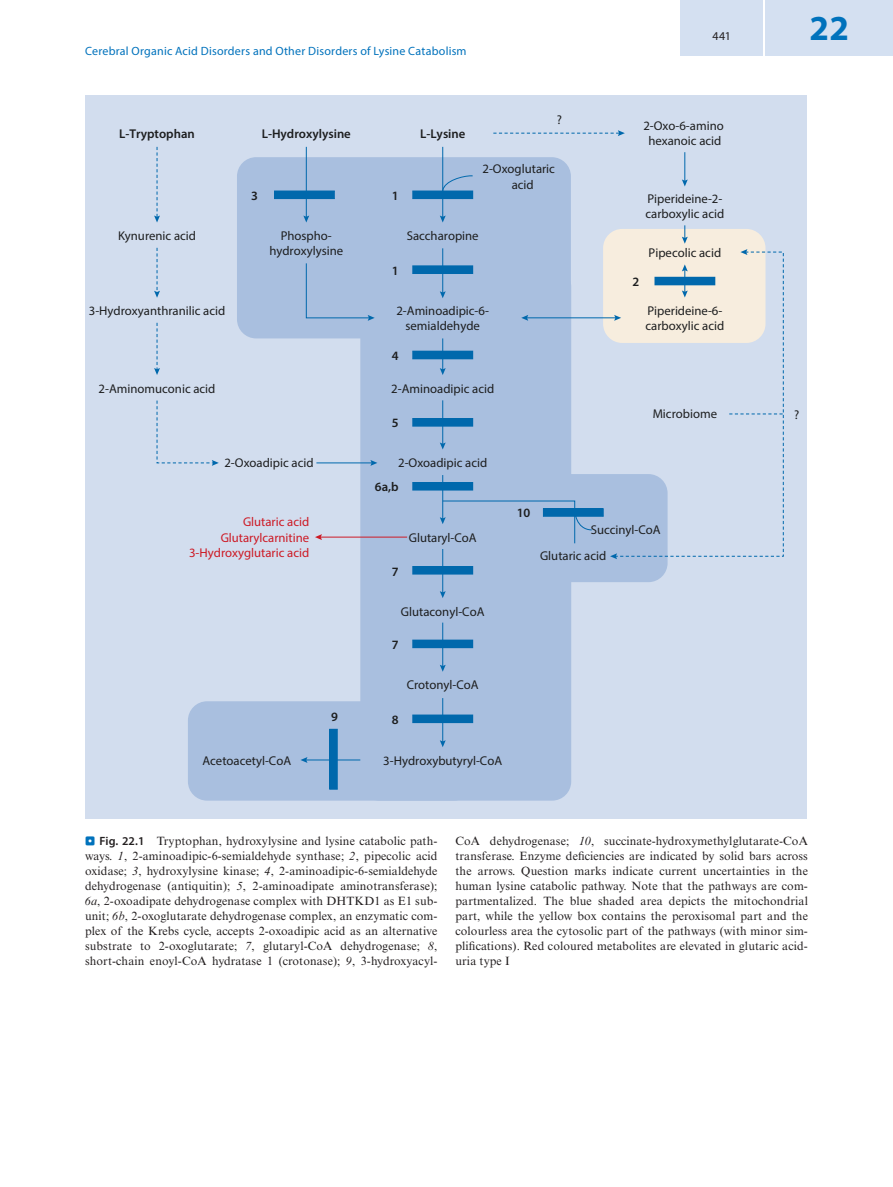
<style>
.page{position:relative;width:893px;height:1187px;background:#fff}
.page>*{position:absolute;margin:0;border:0;box-sizing:border-box;transform-origin:0 0}
.t1{font:700 35.25px "Myriad Pro";color:#0072bc}
.t2{font:12.75px/15.3px "Myriad Pro Regular 2";color:#1d1e1f;text-align:center}
.t3{font:12.75px "Myriad Pro Semibold 2";color:#1d1e1f}
.t4{font:12.75px/15.3px "Myriad Pro Regular 2";color:#cd1a25;text-align:right}
.t5{font:12px/15px "Times New Roman MT Std";letter-spacing:.01em;color:#231f20;text-align:justify}
.t6{font:12px "Myriad Pro";letter-spacing:.02em;color:#0072bc}
.t7{font:12px "Myriad Pro";color:#231f20}
.s1{font-family:"Blik Buttons";color:#0072bc}
.s2{font-family:"Myriad Pro";font-weight:600}
.s3{font-style:italic}
</style>
<div class="page">
<div style="left:680px;top:0;width:83px;height:55px;background:#d4e0f1"></div>
<div style="left:765px;top:0;width:128px;height:55px;background:#d4e0f1"></div>
<div style="left:86px;top:95px;width:721px;height:723px;background:#d2ddee"></div>
<div style="left:451px;top:474px;width:217px;height:108px;background:#a9bfdf;border-radius:19px"></div>
<div style="left:188px;top:701px;width:285px;height:99px;background:#a9bfdf;border-radius:19px"></div>
<div style="left:360px;top:268px;width:211px;height:532px;background:#a9bfdf;border-radius:19px"></div>
<div style="left:237px;top:157px;width:334px;height:181px;background:#a9bfdf;border-radius:19px"></div>
<div style="left:603px;top:229px;width:162px;height:114px;background:#f7edde;border-radius:19px"></div>
<svg style="left:412px;top:265px;width:61px;height:9px"></svg>
<svg style="left:412px;top:350px;width:61px;height:9px"></svg>
<svg style="left:412px;top:418px;width:61px;height:8px"></svg>
<svg style="left:274px;top:190px;width:61px;height:9px"></svg>
<svg style="left:412px;top:175px;width:61px;height:24px"></svg>
<svg style="left:412px;top:714px;width:61px;height:9px"></svg>
<svg style="left:329px;top:728px;width:9px;height:61px"></svg>
<svg style="left:412px;top:566px;width:61px;height:8px"></svg>
<hr style="left:442px;top:549px;width:1px;height:44px;background:#0068ac">
<svg style="left:440px;top:591px;width:6px;height:7px"></svg>
<svg style="left:154px;top:147px;width:6px;height:75px"></svg>
<hr style="left:306px;top:147px;width:1px;height:71px;background:#0068ac">
<svg style="left:303px;top:215px;width:6px;height:7px"></svg>
<svg style="left:305px;top:263px;width:70px;height:58px"></svg>
<hr style="left:442px;top:147px;width:1px;height:71px;background:#0068ac">
<svg style="left:440px;top:215px;width:6px;height:7px"></svg>
<hr style="left:442px;top:248px;width:1px;height:45px;background:#0068ac">
<svg style="left:440px;top:291px;width:6px;height:7px"></svg>
<hr style="left:442px;top:338px;width:1px;height:32px;background:#0068ac">
<svg style="left:440px;top:368px;width:6px;height:7px"></svg>
<hr style="left:526px;top:317px;width:90px;height:1px;background:#0068ac">
<svg style="left:521px;top:315px;width:7px;height:6px"></svg>
<svg style="left:493px;top:130px;width:132px;height:6px"></svg>
<svg style="left:682px;top:225px;width:6px;height:19px"></svg>
<hr style="left:684px;top:152px;width:1px;height:30px;background:#0068ac">
<svg style="left:682px;top:179px;width:6px;height:7px"></svg>
<hr style="left:442px;top:400px;width:1px;height:44px;background:#0068ac">
<svg style="left:440px;top:442px;width:6px;height:7px"></svg>
<svg style="left:412px;top:639px;width:61px;height:9px"></svg>
<hr style="left:442px;top:622px;width:1px;height:45px;background:#0068ac">
<svg style="left:440px;top:664px;width:6px;height:7px"></svg>
<hr style="left:442px;top:698px;width:1px;height:44px;background:#0068ac">
<svg style="left:440px;top:740px;width:6px;height:7px"></svg>
<svg style="left:154px;top:248px;width:6px;height:50px"></svg>
<svg style="left:154px;top:323px;width:6px;height:52px"></svg>
<hr style="left:305px;top:759px;width:55px;height:1px;background:#0068ac">
<svg style="left:300px;top:757px;width:7px;height:5px"></svg>
<svg style="left:156px;top:400px;width:63px;height:66px"></svg>
<svg style="left:614px;top:251px;width:170px;height:306px"></svg>
<svg style="left:740px;top:249px;width:7px;height:6px"></svg>
<svg style="left:610px;top:553px;width:7px;height:6px"></svg>
<svg style="left:729px;top:413px;width:54px;height:1px"></svg>
<svg style="left:315px;top:460px;width:289px;height:84px"></svg>
<p class="t6" style="left:85px;top:44px;width:383px">Cerebral Organic Acid Disorders and Other Disorders of Lysine Catabolism</p>
<p class="t7" style="left:713px;top:29px;width:20px">441</p>
<p class="t2" style="left:557px;top:112px;width:7px">?</p>
<p class="t3" style="left:119px;top:126px;width:77px">L-Tryptophan</p>
<p class="t2" style="left:643px;top:117px;width:82px">2-Oxo-6-amino hexanoic acid</p>
<p class="t3" style="left:262px;top:126px;width:91px">L-Hydroxylysine</p>
<p class="t3" style="left:420px;top:126px;width:47px">L-Lysine</p>
<p class="t2" style="left:512px;top:160px;width:45px;line-height:15.9px;text-align:left;text-indent:-29px">2-Oxoglutaric acid</p>
<p class="t3" style="left:251px;top:187px;width:8px">3</p>
<p class="t3" style="left:392px;top:187px;width:8px">1</p>
<p class="t2" style="left:118px;top:228px;width:80px">Kynurenic acid</p>
<p class="t2" style="left:269px;top:228px;width:75px">Phospho&shy;hydroxylysine</p>
<p class="t2" style="left:407px;top:228px;width:73px">Saccharopine</p>
<p class="t3" style="left:392px;top:262px;width:8px">1</p>
<p class="t2" style="left:89px;top:303px;width:138px">3-Hydroxyanthranilic acid</p>
<p class="t2" style="left:396px;top:303px;width:94px">2-Aminoadipic-6- semialdehyde</p>
<p class="t3" style="left:392px;top:347px;width:8px">4</p>
<p class="t2" style="left:99px;top:380px;width:118px">2-Aminomuconic acid</p>
<p class="t2" style="left:391px;top:380px;width:104px">2-Aminoadipic acid</p>
<p class="t3" style="left:392px;top:415px;width:8px">5</p>
<p class="t2" style="left:224px;top:455px;width:91px">2-Oxoadipic acid</p>
<p class="t2" style="left:398px;top:455px;width:91px">2-Oxoadipic acid</p>
<p class="t3" style="left:375px;top:478px;width:25px">6a,b</p>
<p class="t2" style="left:646px;top:190px;width:80px;text-align:left">Piperideine-2- carboxylic acid</p>
<p class="t2" style="left:649px;top:245px;width:74px">Pipecolic acid</p>
<p class="t3" style="left:633px;top:273px;width:8px">2</p>
<p class="t2" style="left:646px;top:303px;width:80px;text-align:left">Piperideine-6- carboxylic acid</p>
<p class="t2" style="left:653px;top:406px;width:66px">Microbiome</p>
<p class="t4" style="left:189px;top:514px;width:122px">Glutaric acid<br>Glutarylcarnitine<br>3-Hydroxyglutaric acid</p>
<p class="t3" style="left:331px;top:708px;width:8px">9</p>
<p class="t3" style="left:392px;top:563px;width:8px">7</p>
<p class="t2" style="left:409px;top:529px;width:69px">Glutaryl-CoA</p>
<p class="t2" style="left:401px;top:604px;width:85px">Glutaconyl-CoA</p>
<p class="t3" style="left:392px;top:636px;width:8px">7</p>
<p class="t2" style="left:407px;top:677px;width:73px">Crotonyl-CoA</p>
<p class="t3" style="left:392px;top:711px;width:8px">8</p>
<p class="t2" style="left:202px;top:752px;width:90px">Acetoacetyl-CoA</p>
<p class="t2" style="left:383px;top:752px;width:120px">3-Hydroxybutyryl-CoA</p>
<p class="t3" style="left:517px;top:505px;width:15px">10</p>
<p class="t2" style="left:591px;top:522px;width:71px">Succinyl-CoA</p>
<p class="t2" style="left:540px;top:547px;width:68px">Glutaric acid</p>
<h1 class="t1" style="left:809px;top:6px;width:41px">22</h1>
<p class="t2" style="left:794px;top:406px;width:7px">?</p>
<p class="t5" style="left:85px;top:833px;width:354px"><span class="s1">..</span> <span class="s2">Fig. 22.1</span> Tryptophan, hydroxylysine and lysine catabolic path&shy;ways. <span class="s3">1</span>, 2-aminoadipic-6-semialdehyde synthase; <span class="s3">2</span>, pipecolic acid oxidase; <span class="s3">3</span>, hydroxylysine kinase; <span class="s3">4</span>, 2-aminoadipic-6-semialdehyde dehydrogenase (antiquitin); <span class="s3">5</span>, 2-aminoadipate aminotransferase); <span class="s3">6a</span>, 2-oxoadipate dehydrogenase complex with DHTKD1 as E1 sub&shy;unit; <span class="s3">6b</span>, 2-oxoglutarate dehydrogenase complex, an enzymatic com&shy;plex of the Krebs cycle, accepts 2-oxoadipic acid as an alternative substrate to 2-oxoglutarate; <span class="s3">7</span>, glutaryl-CoA dehydrogenase; <span class="s3">8</span>, short-chain enoyl-CoA hydratase 1 (crotonase); <span class="s3">9</span>, 3-hydroxyacyl-</p>
<p class="t5" style="left:455px;top:833px;width:354px">CoA dehydrogenase; <span class="s3">10</span>, succinate-hydroxymethylglutarate-CoA transferase. Enzyme deficiencies are indicated by solid bars across the arrows. Question marks indicate current uncertainties in the human lysine catabolic pathway. Note that the pathways are com&shy;partmentalized. The blue shaded area depicts the mitochondrial part, while the yellow box contains the peroxisomal part and the colourless area the cytosolic part of the pathways (with minor sim&shy;plifications). Red coloured metabolites are elevated in glutaric acid&shy;uria type I</p>
</div>
